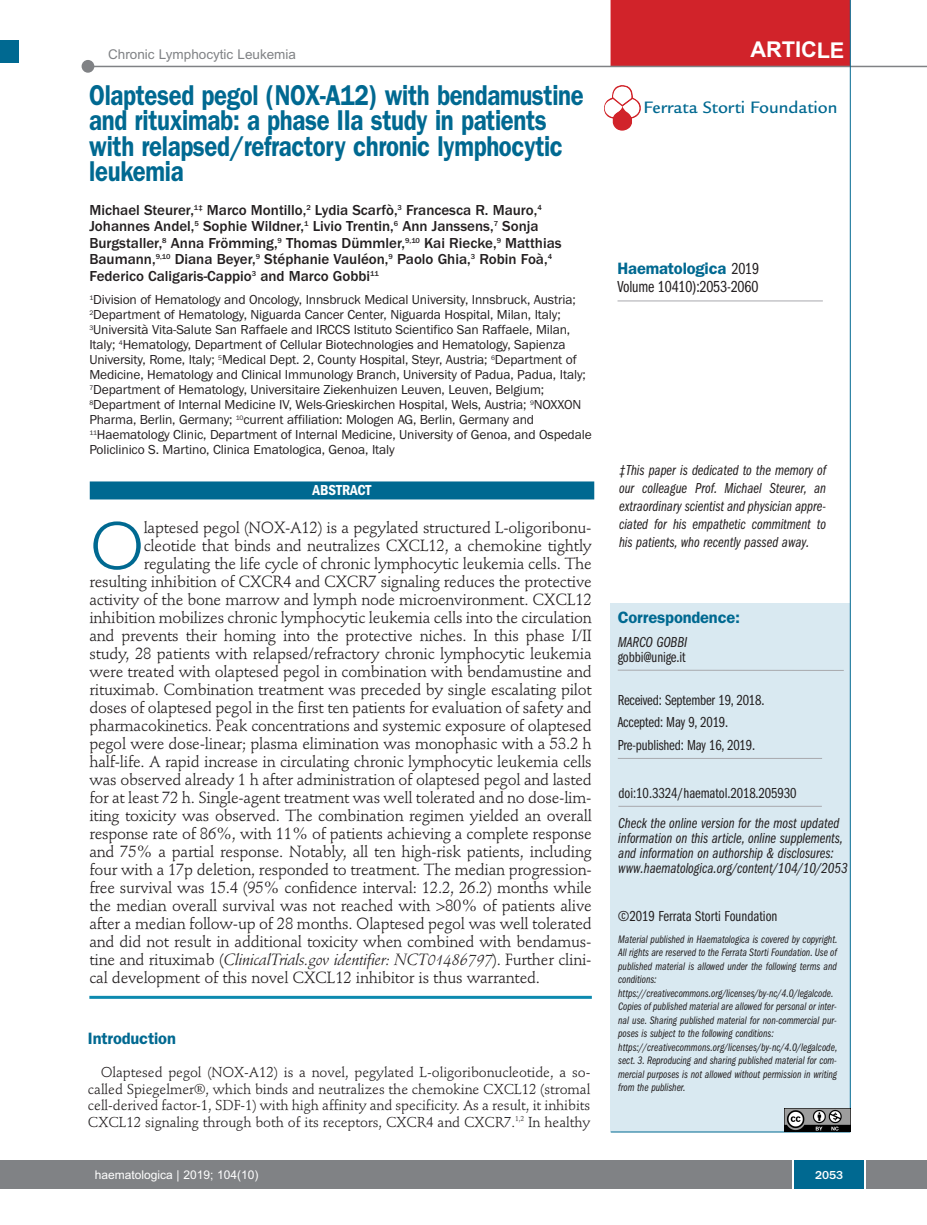
<style>
.page{position:relative;width:927px;height:1225px;background:#fff}
.page>*{position:absolute;margin:0;border:0;box-sizing:border-box;transform-origin:0 0}
.t1{font:66.45px "Stempel Schneidler";color:#006991}
.t2{font:600 28.8px/25.5px "Franklin Gothic";letter-spacing:-.015em;color:#006991;scale:.83 1}
.t3{font:700 21.75px "Arial";letter-spacing:-.01em;color:#fff}
.t4{font:500 18px "Legacy Sans";color:#006991}
.t5{font:600 16.5px "Franklin Gothic";letter-spacing:-.01em;color:#006991}
.t6{font:16.5px "Franklin Gothic Book Cmpr";letter-spacing:-.01em;color:#231f20}
.t7{font:16.05px "Stempel Schneidler";letter-spacing:-.015em;color:#231f20}
.t8{font:italic 16.05px "Stempel Schneidler";letter-spacing:-.015em;color:#231f20}
.t9{font:15px/18px "Franklin Gothic Book Cmpr Ital";color:#231f20}
.t10{font:500 15px/16.5px "Franklin Gothic";color:#231f20}
.t11{font:15px/22.5px "Franklin Gothic Book Cmpr";letter-spacing:-.01em;color:#231f20}
.t12{font:600 condensed 15px "Franklin Gothic";letter-spacing:-.005em;color:#fff}
.t13{font:14.25px/16.5px "Stempel Schneidler";letter-spacing:-.005em;color:#231f20;text-align:justify}
.t14{font:13.5px/15px "Franklin Gothic";letter-spacing:-.01em;color:#231f20}
.t15{font:13.5px "Arial";color:#808285}
.t16{font:12px "Arial";color:#fff}
.t17{font:500 12px "Franklin Gothic";color:#fff}
.t18{font:11.25px/13.5px "Franklin Gothic Book Cmpr Ital";color:#231f20}
.s1{font-style:normal}
.s2{font-family:"Franklin Gothic Book Cmpr";font-weight:400;color:#231f20}
</style>
<div class="page">
<div style="left:18px;top:1160px;width:909px;height:28px;background:#808285"></div>
<div style="left:794px;top:1160px;width:70px;height:28px;background:#006991"></div>
<hr style="left:792px;top:1160px;width:2px;height:28px;background:#fff">
<hr style="left:864px;top:1160px;width:2px;height:28px;background:#fff">
<div style="left:611px;top:603px;width:239px;height:529px;background:#d9e9f1"></div>
<hr style="left:618px;top:758px;width:204px;height:1px;background:#a8a9ad">
<hr style="left:618px;top:670px;width:226px;height:1px;background:#a8a9ad">
<hr style="left:611px;top:1131px;width:239px;height:1px;background:#006991">
<hr style="left:617px;top:301px;width:206px;height:1px;background:#a8a9ad">
<div style="left:611px;top:0;width:239px;height:67px;background:#d1232a"></div>
<hr style="left:87px;top:66px;width:840px;height:1px;background:#808285">
<div style="left:82px;top:60px;width:12px;height:13px;background:#808285;border-radius:50%"></div>
<hr style="left:618px;top:806px;width:204px;height:1px;background:#a8a9ad">
<hr style="left:850px;top:0;width:1px;height:1131px;background:#006991">
<img style="left:785px;top:1108px;width:65px;height:23px">
<img style="left:604px;top:85px;width:37px;height:46px">
<div style="left:0;top:40px;width:19px;height:22px;background:#006991"></div>
<div style="left:0;top:1160px;width:18px;height:28px;background:#808285"></div>
<hr style="left:89px;top:995px;width:503px;height:3px;background:#0d8aaf">
<div style="left:90px;top:481px;width:504px;height:18px;background:#006991"></div>
<p class="t15" style="left:108px;top:47px;width:189px">Chronic Lymphocytic Leukemia</p>
<h3 class="t3" style="left:751px;top:37px;width:95px">ARTICLE</h3>
<h2 class="t2" style="left:89px;top:85px;width:597px">Olaptesed pegol (NOX-A12) with bendamustine and rituximab: a phase IIa study in patients with relapsed/refractory chronic lymphocytic leukemia</h2>
<p class="t10" style="left:89px;top:201px;width:474px">Michael Steurer,<sup>1‡</sup> Marco Montillo,<sup>2</sup> Lydia Scarfò,<sup>3</sup> Francesca R. Mauro,<sup>4<br></sup>Johannes Andel,<sup>5</sup> Sophie Wildner,<sup>1</sup> Livio Trentin,<sup>6</sup> Ann Janssens,<sup>7</sup> Sonja Burgstaller,<sup>8</sup> Anna Frömming,<sup>9</sup> Thomas Dümmler,<sup>9,10</sup> Kai Riecke,<sup>9</sup> Matthias Baumann,<sup>9,10</sup> Diana Beyer,<sup>9</sup> Stéphanie Vauléon,<sup>9</sup> Paolo Ghia,<sup>3</sup> Robin Foà,<sup>4<br></sup>Federico Caligaris-Cappio<sup>3</sup> and Marco Gobbi<sup>11</sup></p>
<p class="t14" style="left:89px;top:292px;width:504px"><sup>1</sup>Division of Hematology and Oncology, Innsbruck Medical University, Innsbruck, Austria; <sup>2</sup>Department of Hematology, Niguarda Cancer Center, Niguarda Hospital, Milan, Italy; <sup>3</sup>Università Vita-Salute San Raffaele and IRCCS Istituto Scientifico San Raffaele, Milan, Italy; <sup>4</sup>Hematology, Department of Cellular Biotechnologies and Hematology, Sapienza University, Rome, Italy; <sup>5</sup>Medical Dept. 2, County Hospital, Steyr, Austria; <sup>6</sup>Department of Medicine, Hematology and Clinical Immunology Branch, University of Padua, Padua, Italy; <sup>7</sup>Department of Hematology, Universitaire Ziekenhuizen Leuven, Leuven, Belgium; <sup>8</sup>Department of Internal Medicine IV, Wels-Grieskirchen Hospital, Wels, Austria; <sup>9</sup>NOXXON Pharma, Berlin, Germany; <sup>10</sup>current affiliation: Mologen AG, Berlin, Germany and <sup>11</sup>Haematology Clinic, Department of Internal Medicine, University of Genoa, and Ospedale Policlinico S. Martino, Clinica Ematologica, Genoa, Italy</p>
<p class="t12" style="left:313px;top:485px;width:60px">ABSTRACT</p>
<h1 class="t1" style="left:89px;top:519px;width:57px">O</h1>
<p class="t7" style="left:144px;top:521px;width:449px">laptesed pegol (NOX-A12) is a pegylated structured L-oligoribonu-</p>
<p class="t7" style="left:144px;top:539px;width:450px">cleotide that binds and neutralizes CXCL12, a chemokine tightly</p>
<p class="t7" style="left:144px;top:557px;width:450px">regulating the life cycle of chronic lymphocytic leukemia cells. The</p>
<p class="t7" style="left:89px;top:575px;width:504px">resulting inhibition of CXCR4 and CXCR7 signaling reduces the protective</p>
<p class="t7" style="left:89px;top:593px;width:504px">activity of the bone marrow and lymph node microenvironment. CXCL12</p>
<p class="t7" style="left:89px;top:611px;width:504px">inhibition mobilizes chronic lymphocytic leukemia cells into the circulation</p>
<p class="t7" style="left:89px;top:629px;width:504px">and prevents their homing into the protective niches. In this phase I/II</p>
<p class="t7" style="left:89px;top:647px;width:504px">study, 28 patients with relapsed/refractory chronic lymphocytic leukemia</p>
<p class="t7" style="left:89px;top:665px;width:504px">were treated with olaptesed pegol in combination with bendamustine and</p>
<p class="t7" style="left:89px;top:683px;width:504px">rituximab. Combination treatment was preceded by single escalating pilot</p>
<p class="t7" style="left:89px;top:701px;width:504px">doses of olaptesed pegol in the first ten patients for evaluation of safety and</p>
<p class="t7" style="left:89px;top:719px;width:504px">pharmacokinetics. Peak concentrations and systemic exposure of olaptesed</p>
<p class="t7" style="left:89px;top:737px;width:504px">pegol were dose-linear; plasma elimination was monophasic with a 53.2 h</p>
<p class="t7" style="left:89px;top:755px;width:504px">half-life. A rapid increase in circulating chronic lymphocytic leukemia cells</p>
<p class="t7" style="left:89px;top:773px;width:504px">was observed already 1 h after administration of olaptesed pegol and lasted</p>
<p class="t7" style="left:89px;top:791px;width:504px">for at least 72 h. Single-agent treatment was well tolerated and no dose-lim-</p>
<p class="t7" style="left:89px;top:809px;width:504px">iting toxicity was observed. The combination regimen yielded an overall</p>
<p class="t7" style="left:89px;top:827px;width:504px">response rate of 86%, with 11% of patients achieving a complete response</p>
<p class="t7" style="left:89px;top:845px;width:504px">and 75% a partial response. Notably, all ten high-risk patients, including</p>
<p class="t7" style="left:89px;top:863px;width:504px">four with a 17p deletion, responded to treatment. The median progression-</p>
<p class="t7" style="left:89px;top:881px;width:504px">free survival was 15.4 (95% confidence interval: 12.2, 26.2) months while</p>
<p class="t7" style="left:89px;top:899px;width:504px">the median overall survival was not reached with &gt;80% of patients alive</p>
<p class="t7" style="left:89px;top:917px;width:504px">after a median follow-up of 28 months. Olaptesed pegol was well tolerated</p>
<p class="t7" style="left:89px;top:935px;width:504px">and did not result in additional toxicity when combined with bendamus-</p>
<p class="t8" style="left:89px;top:953px;width:504px"><span class="s1">tine and rituximab (</span>ClinicalTrials.gov identifier: NCT01486797<span class="s1">). Further clini-</span></p>
<p class="t7" style="left:89px;top:971px;width:452px">cal development of this novel CXCL12 inhibitor is thus warranted.</p>
<p class="t5" style="left:88px;top:1032px;width:89px">Introduction</p>
<p class="t13" style="left:88px;top:1065px;width:504px;text-indent:13px">Olaptesed pegol (NOX-A12) is a novel, pegylated L-oligoribonucleotide, a so&shy;called Spiegelmer®, which binds and neutralizes the chemokine CXCL12 (stromal cell-derived factor-1, SDF-1) with high affinity and specificity. As a result, it inhibits CXCL12 signaling through both of its receptors, CXCR4 and CXCR7.<sup>1,2</sup> In healthy</p>
<p class="t4" style="left:644px;top:101px;width:196px">Ferrata Storti Foundation</p>
<p class="t5" style="left:617px;top:263px;width:143px">Haematologica <span class="s2">2019</span></p>
<p class="t6" style="left:617px;top:281px;width:142px">Volume 10410):2053-2060</p>
<p class="t9" style="left:619px;top:462px;width:209px;text-align:justify">‡This paper is dedicated to the memory of our colleague Prof. Michael Steurer, an extraordinary scientist and physician appre&shy;ciated for his empathetic commitment to his patients, who recently passed away.</p>
<p class="t5" style="left:618px;top:612px;width:124px">Correspondence:</p>
<p class="t9" style="left:618px;top:634px;width:71px">MARCO GOBBI</p>
<p class="t11" style="left:618px;top:646px;width:69px">gobbi@unige.it</p>
<p class="t11" style="left:618px;top:690px;width:148px">Received: September 19, 2018.<br>Accepted: May 9, 2019.<br>Pre-published: May 16, 2019.</p>
<p class="t11" style="left:618px;top:782px;width:180px">doi:10.3324/haematol.2018.205930</p>
<p class="t9" style="left:618px;top:817px;width:231px;line-height:15px">Check the online version for the most updated information on this article, online supplements, and information on authorship &amp; disclosures: www.haematologica.org/content/104/10/2053</p>
<p class="t11" style="left:618px;top:906px;width:161px">©2019 Ferrata Storti Foundation</p>
<p class="t18" style="left:618px;top:933px;width:221px">Material published in Haematologica is covered by copyright.<br>All rights are reserved to the Ferrata Storti Foundation. Use of published material is allowed under the following terms and conditions: https://creativecommons.org/licenses/by-nc/4.0/legalcode.<br>Copies of published material are allowed for personal or inter&shy;nal use. Sharing published material for non-commercial pur&shy;poses is subject to the following conditions: https://creativecommons.org/licenses/by-nc/4.0/legalcode, sect. 3. Reproducing and sharing published material for com&shy;mercial purposes is not allowed without permission in writing from the publisher.</p>
<p class="t16" style="left:95px;top:1167px;width:165px">haematologica | 2019; 104(10)</p>
<p class="t17" style="left:815px;top:1167px;width:30px">2053</p>
</div>
